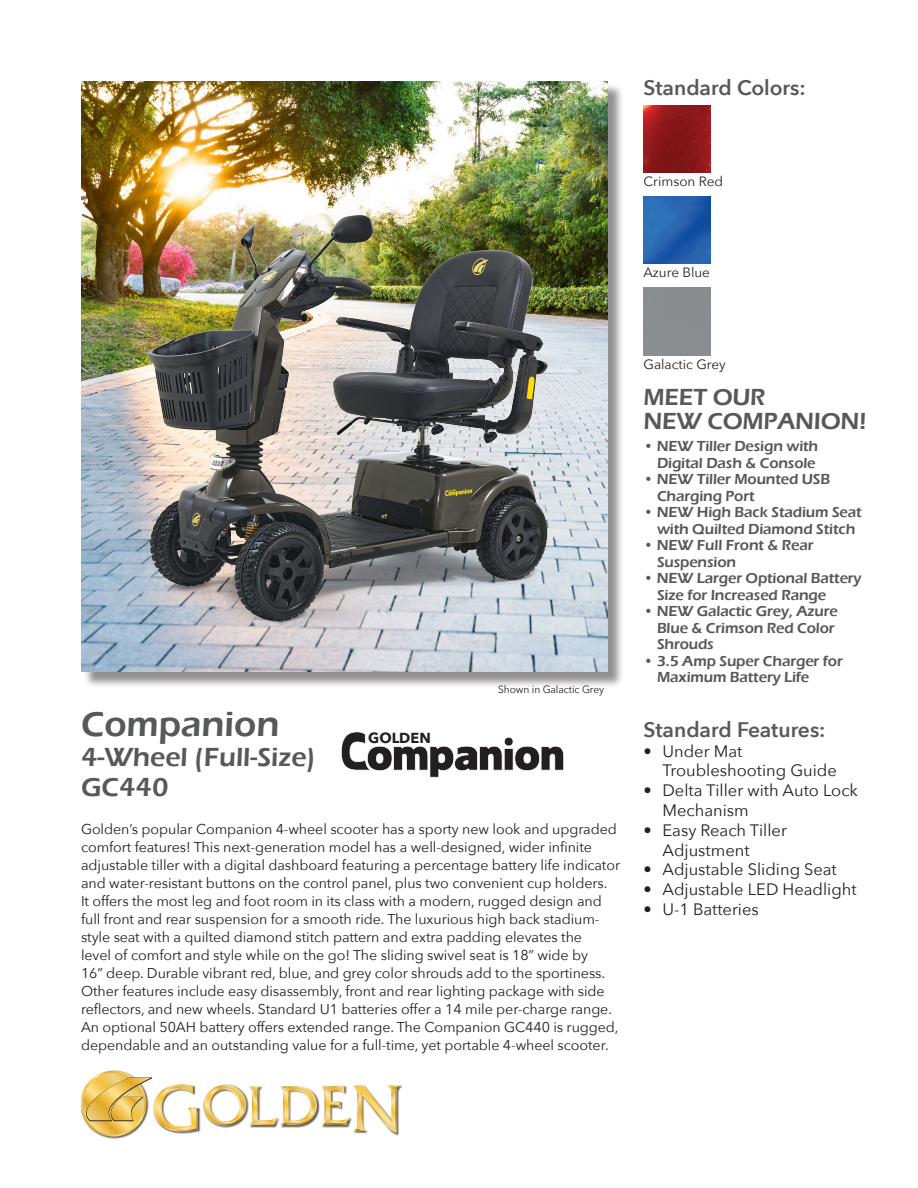
<style>
.page{position:relative;width:918px;height:1188px;background:#fff}
.page>*{position:absolute;margin:0;border:0;box-sizing:border-box;transform-origin:0 0}
.t1{font:600 36px "Eras ITC";color:#57585a}
.t2{font:600 27px "Eras ITC";color:#57585a}
.t3{font:600 24px/24px "Eras ITC";letter-spacing:-.01em;color:#57585a}
.t4{font:600 21px "Avenir Next";color:#57585a}
.t5{font:16.5px/19.8px "Avenir Next";color:#231f20}
.t6{font:600 15px/16.5px "Eras ITC";letter-spacing:-.01em;color:#57585a}
.t7{font:700 14.55px "Avenir Next";color:#231f20}
.t8{font:14.25px/18px "Avenir Next";letter-spacing:-.005em;color:#231f20}
.t9{font:13.5px "Avenir Next";color:#231f20}
.t10{font:10.5px "Avenir Next";letter-spacing:-.01em;color:#231f20}
</style>
<div class="page">
<div style="left:83px;top:83px;width:541px;height:605px;background:#231f20;opacity:.5"></div>
<img style="left:81px;top:81px;width:527px;height:591px">
<img style="left:104px;top:1070px;width:21px;height:69px">
<svg style="left:81px;top:1071px;width:319px;height:66px"></svg>
<svg style="left:341px;top:732px;width:223px;height:46px"></svg>
<img style="left:644px;top:105px;width:67px;height:67px">
<img style="left:644px;top:196px;width:67px;height:68px">
<img style="left:118px;top:197px;width:450px;height:439px">
<p class="t4" style="left:644px;top:69px;width:164px">Standard Colors:</p>
<p class="t9" style="left:644px;top:170px;width:81px">Crimson Red</p>
<p class="t9" style="left:644px;top:261px;width:68px">Azure Blue</p>
<p class="t1" style="left:81px;top:704px;width:200px">Companion</p>
<p class="t2" style="left:81px;top:742px;width:236px">4-Wheel (Full-Size)</p>
<p class="t2" style="left:81px;top:772px;width:89px">GC440</p>
<p class="t7" style="left:368px;top:726px;width:64px">GOLDEN</p>
<p class="t10" style="left:498px;top:680px;width:108px">Shown in Galactic Grey</p>
<p class="t8" style="left:81px;top:819px;width:541px">Golden’s popular Companion 4-wheel scooter has a sporty new look and upgraded comfort features! This next-generation model has a well-designed, wider infinite adjustable tiller with a digital dashboard featuring a percentage battery life indicator and water-resistant buttons on the control panel, plus two convenient cup holders.<br>It offers the most leg and foot room in its class with a modern, rugged design and full front and rear suspension for a smooth ride. The luxurious high back stadium&shy;style seat with a quilted diamond stitch pattern and extra padding elevates the<br>level of comfort and style while on the go! The sliding swivel seat is 18” wide by<br>16” deep. Durable vibrant red, blue, and grey color shrouds add to the sportiness.<br>Other features include easy disassembly, front and rear lighting package with side reflectors, and new wheels. Standard U1 batteries offer a 14 mile per-charge range.<br>An optional 50AH battery offers extended range. The Companion GC440 is rugged, dependable and an outstanding value for a full-time, yet portable 4-wheel scooter.</p>
<p class="t9" style="left:644px;top:353px;width:84px">Galactic Grey</p>
<p class="t3" style="left:644px;top:385px;width:225px">MEET OUR<br>NEW COMPANION!</p>
<p class="t6" style="left:644px;top:438px;width:176px;text-align:right">• NEW Tiller Design with<br>Digital Dash &amp; Console</p>
<p class="t6" style="left:657px;top:471px;width:175px;text-indent:-14px">• NEW Tiller Mounted USB<br>Charging Port</p>
<p class="t6" style="left:644px;top:504px;width:220px;text-align:center">• NEW High Back Stadium Seat with Quilted Diamond Stitch</p>
<p class="t6" style="left:657px;top:537px;width:158px;text-indent:-14px">• NEW Full Front &amp; Rear<br>Suspension</p>
<p class="t6" style="left:657px;top:570px;width:206px;text-indent:-14px">• NEW Larger Optional Battery<br>Size for Increased Range</p>
<p class="t6" style="left:657px;top:603px;width:182px;text-indent:-14px">• NEW Galactic Grey, Azure<br>Blue &amp; Crimson Red Color<br>Shrouds</p>
<p class="t6" style="left:657px;top:653px;width:187px;text-indent:-14px">• 3.5 Amp Super Charger for<br>Maximum Battery Life</p>
<p class="t4" style="left:644px;top:711px;width:184px">Standard Features:</p>
<p class="t5" style="left:662px;top:740px;width:176px;text-indent:-19px">• Under Mat<br>Troubleshooting Guide</p>
<p class="t5" style="left:662px;top:780px;width:197px;text-indent:-19px">• Delta Tiller with Auto Lock<br>Mechanism</p>
<p class="t5" style="left:662px;top:819px;width:126px;text-indent:-19px">• Easy Reach Tiller<br>Adjustment</p>
<p class="t5" style="left:644px;top:859px;width:195px">• Adjustable Sliding Seat</p>
<p class="t5" style="left:644px;top:879px;width:215px">• Adjustable LED Headlight</p>
<p class="t5" style="left:644px;top:899px;width:117px">• U-1 Batteries</p>
</div>
